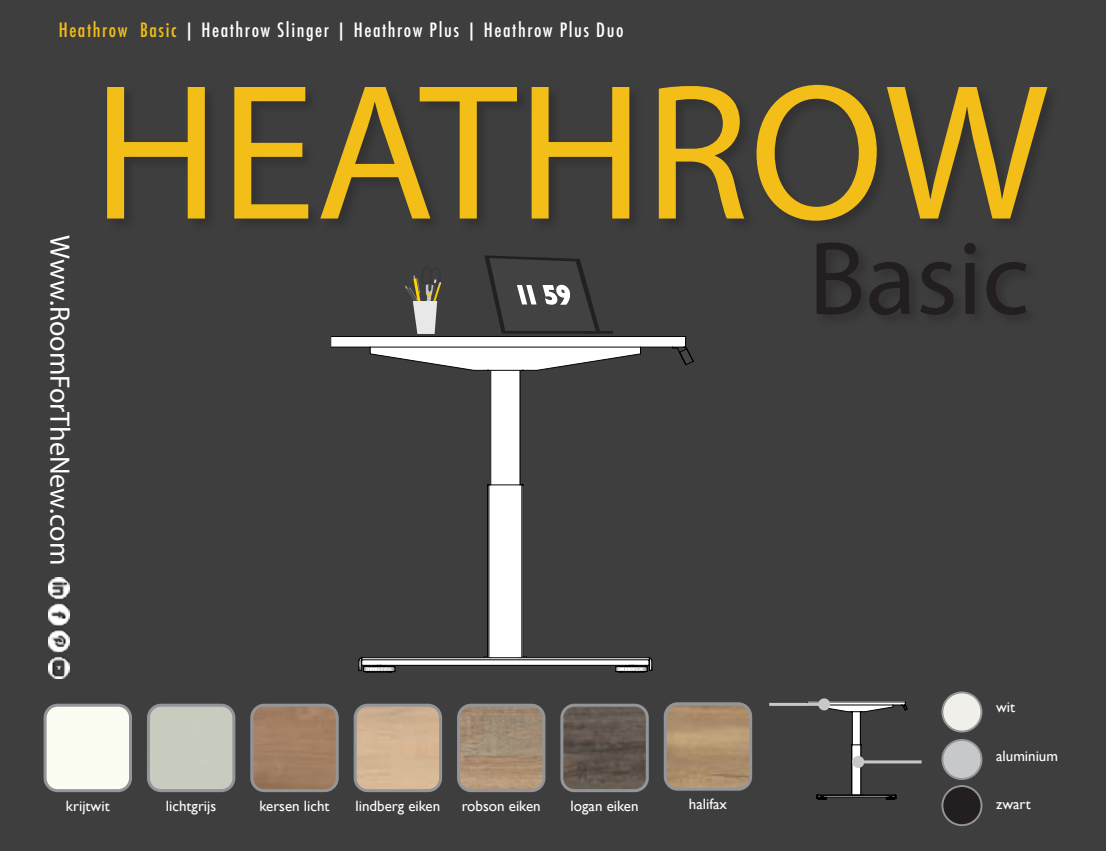
<style>
.page{position:relative;width:1106px;height:851px;background:#fff}
.page>*{position:absolute;margin:0;border:0;box-sizing:border-box;transform-origin:0 0}
.t1{font:195px "Myriad Pro";color:#f3be18}
.t2{font:105px "Myriad Pro";color:#231f20}
.t3{font:28.2px "Myriad Pro";color:#fff}
.t4{font:500 condensed 19.2px "Futura";letter-spacing:.08em;color:#fff}
.t5{font:15px "Gill Sans";color:#fff}
.s1{color:#f3be18}
</style>
<div class="page">
<div style="left:0;top:0;width:1106px;height:850px;background:#3e3e3f"></div>
<div style="left:852px;top:711px;width:8px;height:33px;background:#fff"></div>
<hr style="left:852px;top:711px;width:1px;height:33px;background:#000">
<hr style="left:860px;top:711px;width:1px;height:33px;background:#000">
<svg style="left:816px;top:744px;width:80px;height:55px"></svg>
<svg style="left:807px;top:701px;width:100px;height:11px"></svg>
<div style="left:105px;top:83px;width:956px;height:152px;background:#3d3d3e"></div>
<div style="left:942px;top:692px;width:39px;height:39px;background:#f1efea;border-radius:50%"></div>
<div style="left:941px;top:691px;width:41px;height:41px;border:2px solid #939598;border-radius:50%"></div>
<div style="left:942px;top:739px;width:39px;height:39px;background:#c7c8ca;border-radius:50%"></div>
<div style="left:941px;top:738px;width:41px;height:41px;border:2px solid #939598;border-radius:50%"></div>
<div style="left:942px;top:786px;width:39px;height:39px;background:#231f20;border-radius:50%"></div>
<div style="left:941px;top:785px;width:41px;height:41px;border:2px solid #939598;border-radius:50%"></div>
<hr style="left:769px;top:702px;width:55px;height:3px;background:#c7c8ca">
<div style="left:818px;top:698px;width:12px;height:12px;background:#c7c8ca;border-radius:50%"></div>
<hr style="left:858px;top:760px;width:63px;height:3px;background:#c7c8ca">
<div style="left:852px;top:755px;width:12px;height:12px;background:#c7c8ca;border-radius:50%"></div>
<div style="left:148px;top:705px;width:86px;height:85px;background:#c8ccbe"></div>
<div style="left:147px;top:703px;width:88px;height:89px;border:3px solid #939598;border-radius:13px"></div>
<img style="left:252px;top:705px;width:85px;height:85px">
<div style="left:250px;top:703px;width:89px;height:89px;border:3px solid #939598;border-radius:13px"></div>
<img style="left:458px;top:705px;width:86px;height:85px">
<div style="left:457px;top:703px;width:88px;height:89px;border:3px solid #939598;border-radius:13px"></div>
<img style="left:562px;top:705px;width:85px;height:85px">
<div style="left:560px;top:703px;width:89px;height:89px;border:3px solid #939598;border-radius:13px"></div>
<div style="left:45px;top:705px;width:85px;height:85px;background:#fbfcf2"></div>
<div style="left:44px;top:703px;width:88px;height:89px;border:3px solid #939598;border-radius:13px"></div>
<img style="left:355px;top:705px;width:85px;height:85px">
<div style="left:354px;top:703px;width:88px;height:89px;border:3px solid #939598;border-radius:13px"></div>
<img style="left:665px;top:703px;width:85px;height:86px">
<div style="left:663px;top:702px;width:89px;height:88px;border:3px solid #939598;border-radius:13px"></div>
<img style="left:49px;top:578px;width:20px;height:100px">
<div style="left:814px;top:240px;width:226px;height:89px;background:#3c3c3d"></div>
<hr style="left:522px;top:485px;width:1px;height:172px;background:#fff">
<div style="left:489px;top:485px;width:33px;height:172px;background:#fff"></div>
<div style="left:491px;top:370px;width:29px;height:115px;background:#fff"></div>
<hr style="left:488px;top:485px;width:1px;height:172px;background:#000">
<hr style="left:521px;top:485px;width:1px;height:172px;background:#000">
<hr style="left:487px;top:485px;width:1px;height:171px;background:#000">
<hr style="left:490px;top:370px;width:1px;height:115px;background:#000">
<hr style="left:519px;top:370px;width:1px;height:115px;background:#000">
<hr style="left:523px;top:485px;width:1px;height:171px;background:#000">
<svg style="left:487px;top:484px;width:37px;height:1px"></svg>
<svg style="left:358px;top:656px;width:294px;height:16px"></svg>
<svg style="left:331px;top:255px;width:363px;height:116px"></svg>
<p class="t4" style="left:59px;top:21px;width:566px"><span class="s1">Heathrow Basic</span> | Heathrow Slinger | Heathrow Plus | Heathrow Plus Duo</p>
<h3 class="t3" style="left:77px;top:235px;width:331px;rotate:90deg">Www.RoomForTheNew.com</h3>
<h1 class="t1" style="left:92px;top:37px;width:958px">HEATHROW</h1>
<h2 class="t2" style="left:808px;top:216px;width:222px">Basic</h2>
<p class="t5" style="left:996px;top:700px;width:21px">wit</p>
<p class="t5" style="left:996px;top:749px;width:63px">aluminium</p>
<p class="t5" style="left:66px;top:799px;width:45px">krijtwit</p>
<p class="t5" style="left:166px;top:799px;width:52px">lichtgrijs</p>
<p class="t5" style="left:259px;top:799px;width:72px">kersen licht</p>
<p class="t5" style="left:355px;top:799px;width:86px">lindberg eiken</p>
<p class="t5" style="left:462px;top:799px;width:80px">robson eiken</p>
<p class="t5" style="left:570px;top:799px;width:69px">logan eiken</p>
<p class="t5" style="left:689px;top:798px;width:40px">halifax</p>
<p class="t5" style="left:996px;top:797px;width:36px">zwart</p>
</div>
